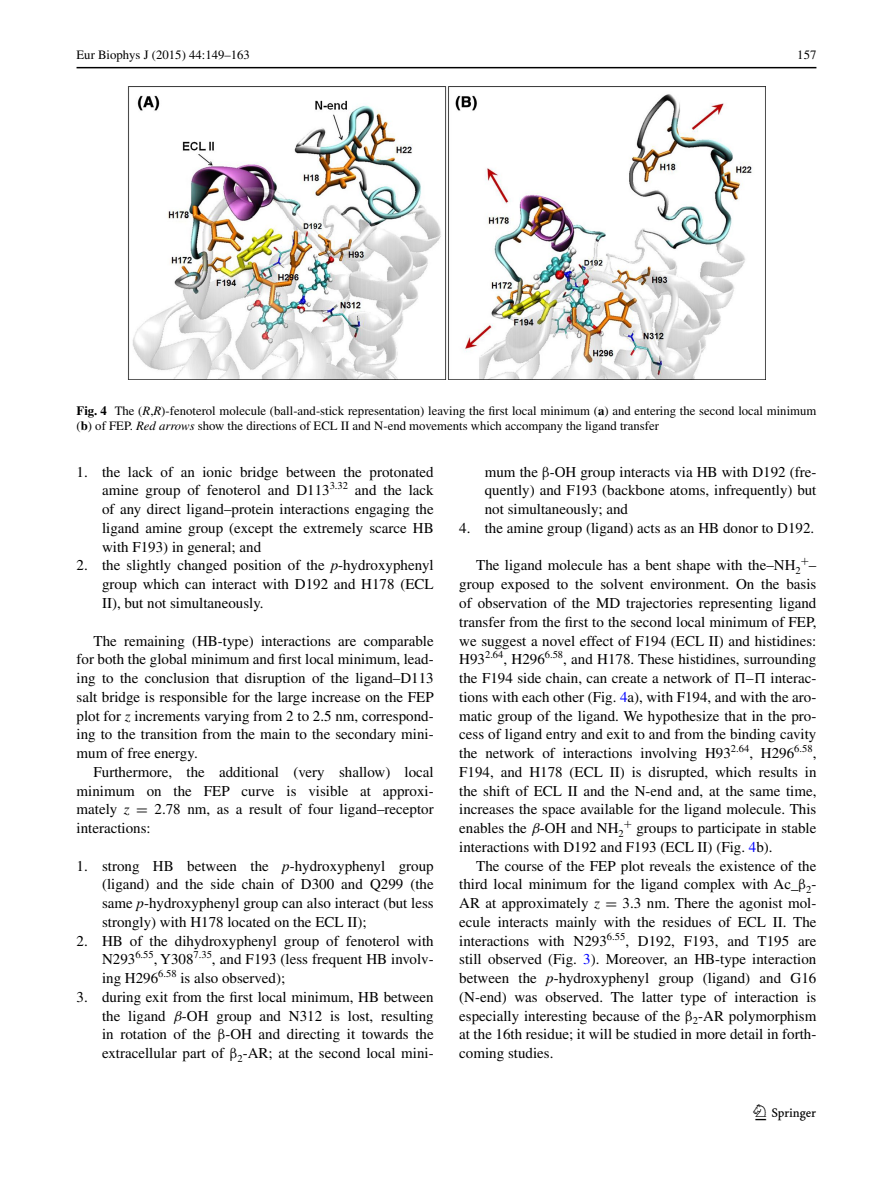
<style>
.page{position:relative;width:893px;height:1187px;background:#fff}
.page>*{position:absolute;margin:0;border:0;box-sizing:border-box;transform-origin:0 0}
.t1{font:22.5px "Springnew";color:#000}
.t2{font:15px/18.8px "Times";color:#000;text-align:justify}
.t3{font:12.75px/15px "Times";color:#000}
.t4{font:10.5px "MTSY";color:#000}
.s1{font-weight:700}
.s2{font-style:italic}
.s3{font-family:"MTSY"}
.s4{font-family:"MTMI"}
.s5{font-family:"MTGU"}
.s6{font-family:"Times";font-size:15px}
.s7{color:#00f}
</style>
<div class="page">
<hr style="left:77px;top:67px;width:739px;height:1px;background:#000">
<img style="left:128px;top:87px;width:637px;height:292px">
<p class="t3" style="left:77px;top:48px;width:175px">Eur Biophys J (2015) 44:149–163</p>
<p class="t3" style="left:797px;top:48px;width:21px">157</p>
<p class="t3" style="left:77px;top:403px;width:741px"><span class="s1">Fig. 4</span> The (<span class="s2">R</span>,<span class="s2">R</span>)-fenoterol molecule (ball-and-stick representation) leaving the first local minimum (<span class="s1">a</span>) and entering the second local minimum (<span class="s1">b</span>) of FEP. <span class="s2">Red arrows</span> show the directions of ECL II and N-end movements which accompany the ligand transfer</p>
<p class="t2" style="left:102px;top:462px;width:333px;text-indent:-26px">1. the lack of an ionic bridge between the protonated amine group of fenoterol and D113<sup>3.32</sup> and the lack of any direct ligand–protein interactions engaging the ligand amine group (except the extremely scarce HB with F193) in general; and</p>
<p class="t2" style="left:102px;top:556px;width:333px;text-indent:-26px">2. the slightly changed position of the <span class="s2">p</span>-hydroxyphenyl group which can interact with D192 and H178 (ECL II), but not simultaneously.</p>
<p class="t2" style="left:77px;top:631px;width:359px;text-indent:17px">The remaining (HB-type) interactions are comparable for both the global minimum and first local minimum, lead&shy;ing to the conclusion that disruption of the ligand–D113 salt bridge is responsible for the large increase on the FEP plot for <span class="s2">z</span> increments varying from 2 to 2.5 nm, correspond&shy;ing to the transition from the main to the secondary mini&shy;mum of free energy.</p>
<p class="t2" style="left:77px;top:762px;width:359px;text-indent:17px">Furthermore, the additional (very shallow) local minimum on the FEP curve is visible at approxi&shy;mately <span class="s2">z</span> <span class="s3">=</span> 2.78 nm, as a result of four ligand–receptor interactions:</p>
<p class="t2" style="left:102px;top:856px;width:333px;text-indent:-26px">1. strong HB between the <span class="s2">p</span>-hydroxyphenyl group (ligand) and the side chain of D300 and Q299 (the same <span class="s2">p</span>-hydroxyphenyl group can also interact (but less strongly) with H178 located on the ECL II);</p>
<p class="t2" style="left:102px;top:931px;width:333px;text-indent:-26px">2. HB of the dihydroxyphenyl group of fenoterol with N293<sup>6.55</sup>, Y308<sup>7.35</sup>, and F193 (less frequent HB involv&shy;ing H296<sup>6.58</sup> is also observed);</p>
<p class="t2" style="left:102px;top:987px;width:333px;text-indent:-26px">3. during exit from the first local minimum, HB between the ligand <span class="s4">β</span>-OH group and N312 is lost, resulting in rotation of the <span class="s5">β</span>-OH and directing it towards the extracellular part of <span class="s5">β</span><sub>2</sub>-AR; at the second local mini-</p>
<p class="t2" style="left:485px;top:462px;width:333px">mum the <span class="s5">β</span>-OH group interacts via HB with D192 (fre&shy;quently) and F193 (backbone atoms, infrequently) but not simultaneously; and</p>
<p class="t2" style="left:459px;top:518px;width:356px">4. the amine group (ligand) acts as an HB donor to D192.</p>
<p class="t2" style="left:476px;top:556px;width:326px">The ligand molecule has a bent shape with the–NH<sub>2</sub></p>
<p class="t4" style="left:801px;top:554px;width:17px">+<span class="s6">–</span></p>
<p class="t2" style="left:459px;top:574px;width:359px">group exposed to the solvent environment. On the basis of observation of the MD trajectories representing ligand transfer from the first to the second local minimum of FEP, we suggest a novel effect of F194 (ECL II) and histidines:<br>H93<sup>2.64</sup>, H296<sup>6.58</sup>, and H178. These histidines, surrounding the F194 side chain, can create a network of <span class="s5">Π</span>–<span class="s5">Π</span> interac&shy;tions with each other (Fig. <span class="s7">4</span>a), with F194, and with the aro&shy;matic group of the ligand. We hypothesize that in the pro&shy;cess of ligand entry and exit to and from the binding cavity the network of interactions involving H93<sup>2.64</sup>, H296<sup>6.58</sup>, F194, and H178 (ECL II) is disrupted, which results in the shift of ECL II and the N-end and, at the same time, increases the space available for the ligand molecule. This enables the <span class="s4">β</span>-OH and NH<sub>2</sub><sup>+</sup> groups to participate in stable interactions with D192 and F193 (ECL II) (Fig. <span class="s7">4</span>b).</p>
<p class="t2" style="left:459px;top:856px;width:359px;text-indent:17px">The course of the FEP plot reveals the existence of the third local minimum for the ligand complex with Ac_<span class="s5">β</span><sub>2</sub>- AR at approximately <span class="s2">z</span> <span class="s3">=</span> 3.3 nm. There the agonist mol&shy;ecule interacts mainly with the residues of ECL II. The interactions with N293<sup>6.55</sup>, D192, F193, and T195 are still observed (Fig. <span class="s7">3</span>). Moreover, an HB-type interaction between the <span class="s2">p</span>-hydroxyphenyl group (ligand) and G16 (N-end) was observed. The latter type of interaction is especially interesting because of the <span class="s5">β</span><sub>2</sub>-AR polymorphism at the 16th residue; it will be studied in more detail in forth&shy;coming studies.</p>
<h1 class="t1" style="left:755px;top:1104px;width:62px">1 3</h1>
</div>
